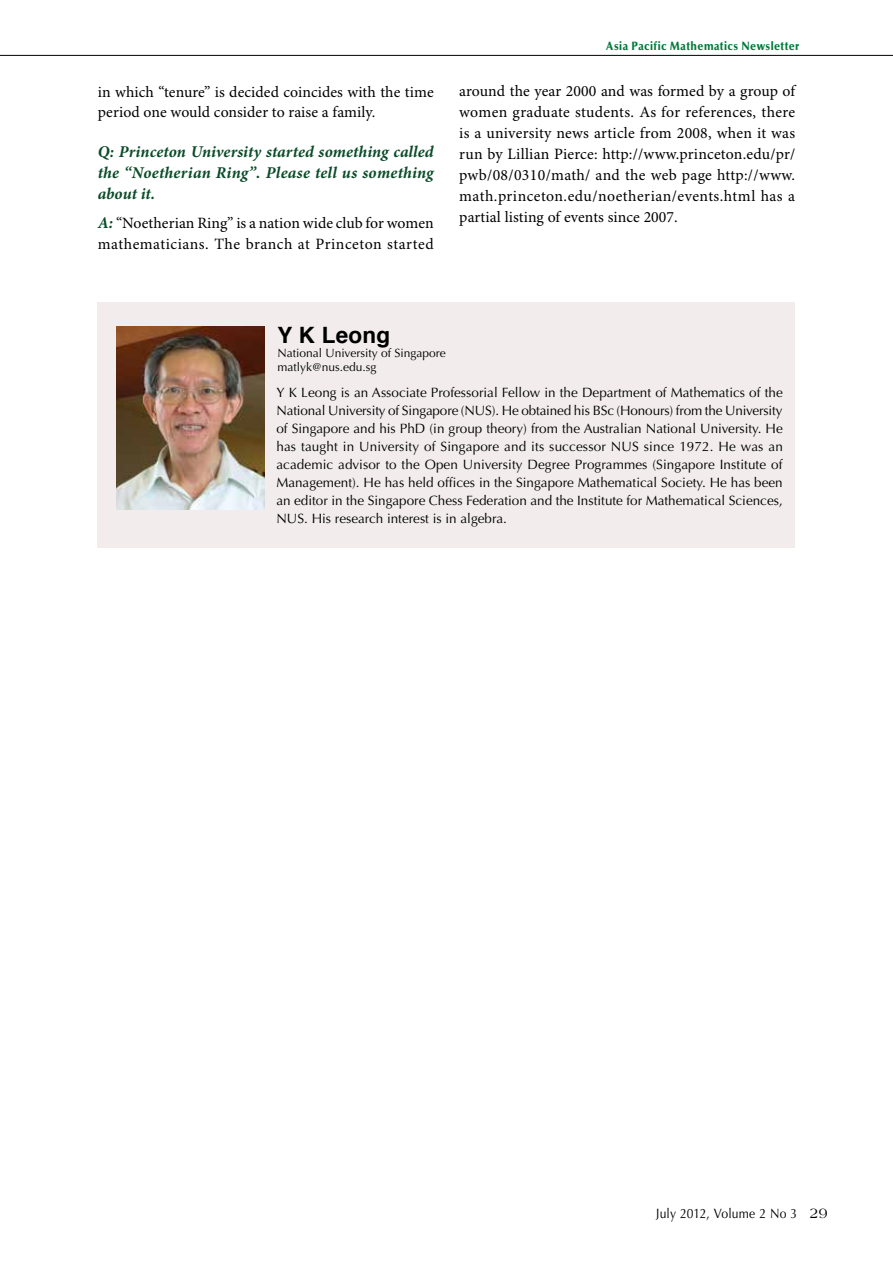
<style>
.page{position:relative;width:893px;height:1263px;background:#fff}
.page>*{position:absolute;margin:0;border:0;box-sizing:border-box;transform-origin:0 0}
.t1{font:700 22.5px "Helvetica";letter-spacing:.01em;color:#000}
.t2{font:italic 700 16.5px/21px "Minion Pro";letter-spacing:.015em;color:#094b27;text-align:justify}
.t3{font:15.75px/21px "Minion Pro";letter-spacing:.005em;color:#000}
.t4{font:13.5px/18px "Optima LT Std";color:#000;text-align:justify}
.t5{font:13.5px "Optima LT Std";color:#000;scale:.9 1}
.t6{font:12px/13.5px "Optima LT Std";color:#000}
.t7{font:900 12px "Optima LT Std";letter-spacing:.04em;color:#00793a;scale:.9 1}
.s1{font-weight:700;font-style:italic;font-size:16.5px;color:#094b27}
.s2{font-family:"Americana Std";font-size:15px}
</style>
<div class="page">
<div style="left:98px;top:302px;width:697px;height:245px;background:#f2eced"></div>
<img style="left:117px;top:326px;width:148px;height:183px">
<hr style="left:0;top:55px;width:893px;height:1px;background:#000">
<p class="t3" style="left:98px;top:82px;width:337px">in which “tenure” is decided coincides with the time period one would consider to raise a family.</p>
<p class="t2" style="left:98px;top:141px;width:337px">Q: Princeton University started something called the “Noetherian Ring”. Please tell us something about it.</p>
<p class="t3" style="left:98px;top:213px;width:337px"><span class="s1">A:</span> “Noetherian Ring” is a nation wide club for women mathematicians. The branch at Princeton started</p>
<p class="t7" style="left:606px;top:39px;width:216px">Asia Pacific Mathematics Newsletter</p>
<p class="t3" style="left:459px;top:82px;width:338px;text-align:justify">around the year 2000 and was formed by a group of women graduate students. As for references, there is a university news article from 2008, when it was run by Lillian Pierce: http://www.princeton.edu/pr/ pwb/08/0310/math/ and the web page http://www. math.princeton.edu/noetherian/events.html has a partial listing of events since 2007.</p>
<h1 class="t1" style="left:277px;top:317px;width:114px">Y K Leong</h1>
<p class="t6" style="left:277px;top:347px;width:170px">National University of Singapore matlyk@nus.edu.sg</p>
<p class="t4" style="left:276px;top:383px;width:508px">Y K Leong is an Associate Professorial Fellow in the Department of Mathematics of the National University of Singapore (NUS). He obtained his BSc (Honours) from the University of Singapore and his PhD (in group theory) from the Australian National University. He has taught in University of Singapore and its successor NUS since 1972. He was an academic advisor to the Open University Degree Programmes (Singapore Institute of Management). He has held offices in the Singapore Mathematical Society. He has been an editor in the Singapore Chess Federation and the Institute for Mathematical Sciences, NUS. His research interest is in algebra.</p>
<p class="t5" style="left:656px;top:1206px;width:192px">July 2012, Volume 2 No 3 <span class="s2">29</span></p>
</div>
